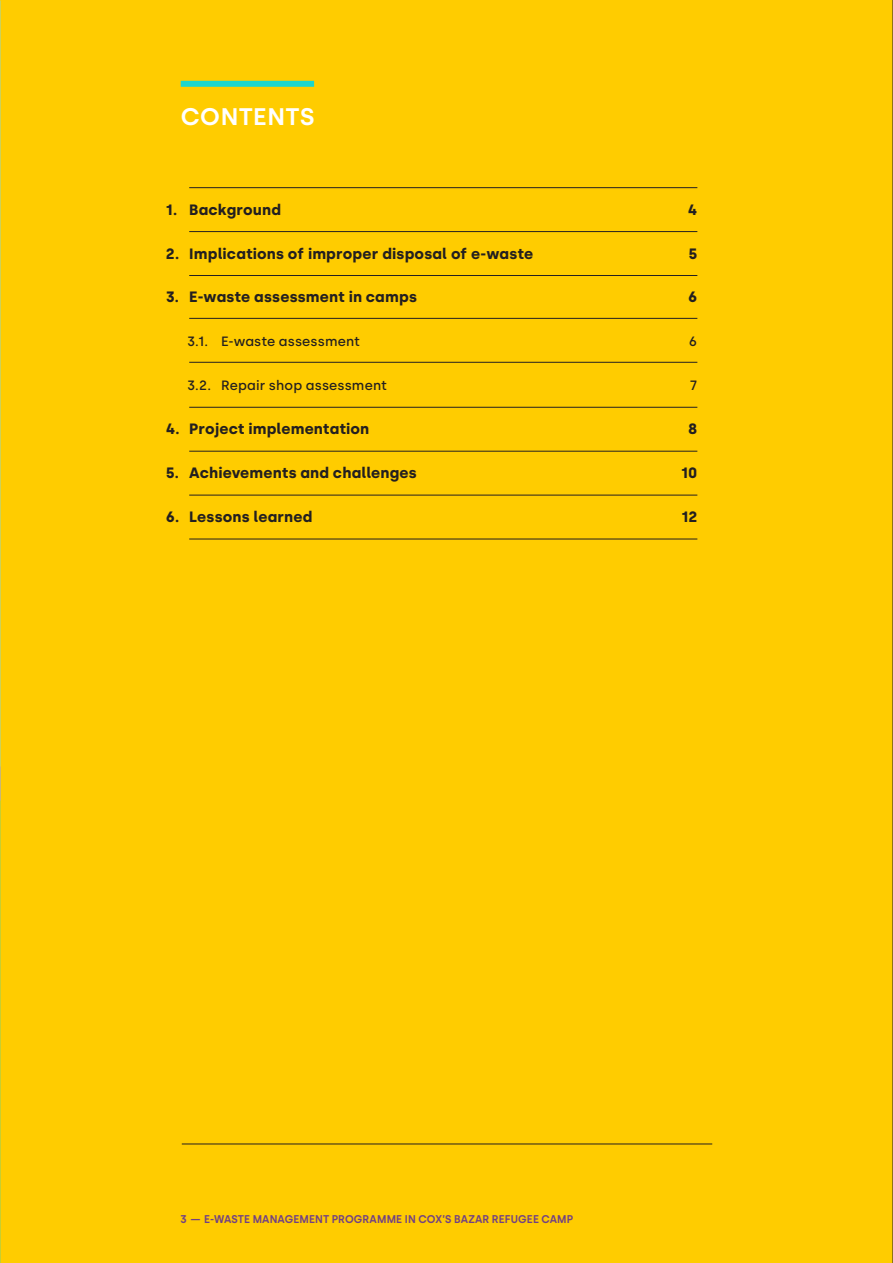
<style>
.page{position:relative;width:893px;height:1263px;background:#fc0}
.page>*{position:absolute;margin:0;border:0;box-sizing:border-box;transform-origin:0 0}
.t1{font:600 24px "Silka";letter-spacing:.02em;color:#fff}
.t2{font:700 15px "Silka";letter-spacing:.01em;color:#231f20}
.t3{font:500 13.5px "Silka";letter-spacing:.005em;color:#231f20}
.t4{font:600 11.25px "Silka";letter-spacing:.005em;color:#714084}
</style>
<div class="page">
<hr style="left:892px;top:0;width:1px;height:1263px;background:#231f20">
<div style="left:181px;top:81px;width:133px;height:6px;background:#1cd6cc"></div>
<hr style="left:182px;top:1143px;width:530px;height:1px;background:#231f20">
<img style="left:0;top:0;width:1px;height:800px">
<hr style="left:189px;top:187px;width:508px;height:1px;background:#231f20">
<hr style="left:189px;top:231px;width:508px;height:1px;background:#231f20">
<hr style="left:189px;top:275px;width:508px;height:1px;background:#231f20">
<hr style="left:189px;top:318px;width:508px;height:1px;background:#231f20">
<hr style="left:189px;top:362px;width:508px;height:1px;background:#231f20">
<hr style="left:189px;top:407px;width:508px;height:1px;background:#231f20">
<hr style="left:189px;top:451px;width:508px;height:1px;background:#231f20">
<hr style="left:189px;top:495px;width:508px;height:1px;background:#231f20">
<hr style="left:189px;top:539px;width:508px;height:1px;background:#231f20">
<h1 class="t1" style="left:181px;top:102px;width:135px">CONTENTS</h1>
<p class="t2" style="left:166px;top:200px;width:117px">1. Background</p>
<p class="t2" style="left:688px;top:200px;width:11px">4</p>
<p class="t2" style="left:166px;top:244px;width:369px">2. Implications of improper disposal of e-waste</p>
<p class="t2" style="left:688px;top:244px;width:10px">5</p>
<p class="t2" style="left:166px;top:288px;width:253px">3. E-waste assessment in camps</p>
<p class="t2" style="left:688px;top:288px;width:11px">6</p>
<p class="t3" style="left:187px;top:334px;width:174px">3.1. E-waste assessment</p>
<p class="t3" style="left:689px;top:334px;width:10px">6</p>
<p class="t3" style="left:187px;top:378px;width:201px">3.2. Repair shop assessment</p>
<p class="t3" style="left:690px;top:378px;width:9px">7</p>
<p class="t2" style="left:166px;top:420px;width:205px">4. Project implementation</p>
<p class="t2" style="left:688px;top:420px;width:11px">8</p>
<p class="t2" style="left:166px;top:464px;width:252px">5. Achievements and challenges</p>
<p class="t2" style="left:681px;top:464px;width:18px">10</p>
<p class="t2" style="left:166px;top:508px;width:148px">6. Lessons learned</p>
<p class="t2" style="left:681px;top:508px;width:17px">12</p>
<p class="t4" style="left:180px;top:1212px;width:395px">3 — E-WASTE MANAGEMENT PROGRAMME IN COX’S BAZAR REFUGEE CAMP</p>
</div>
